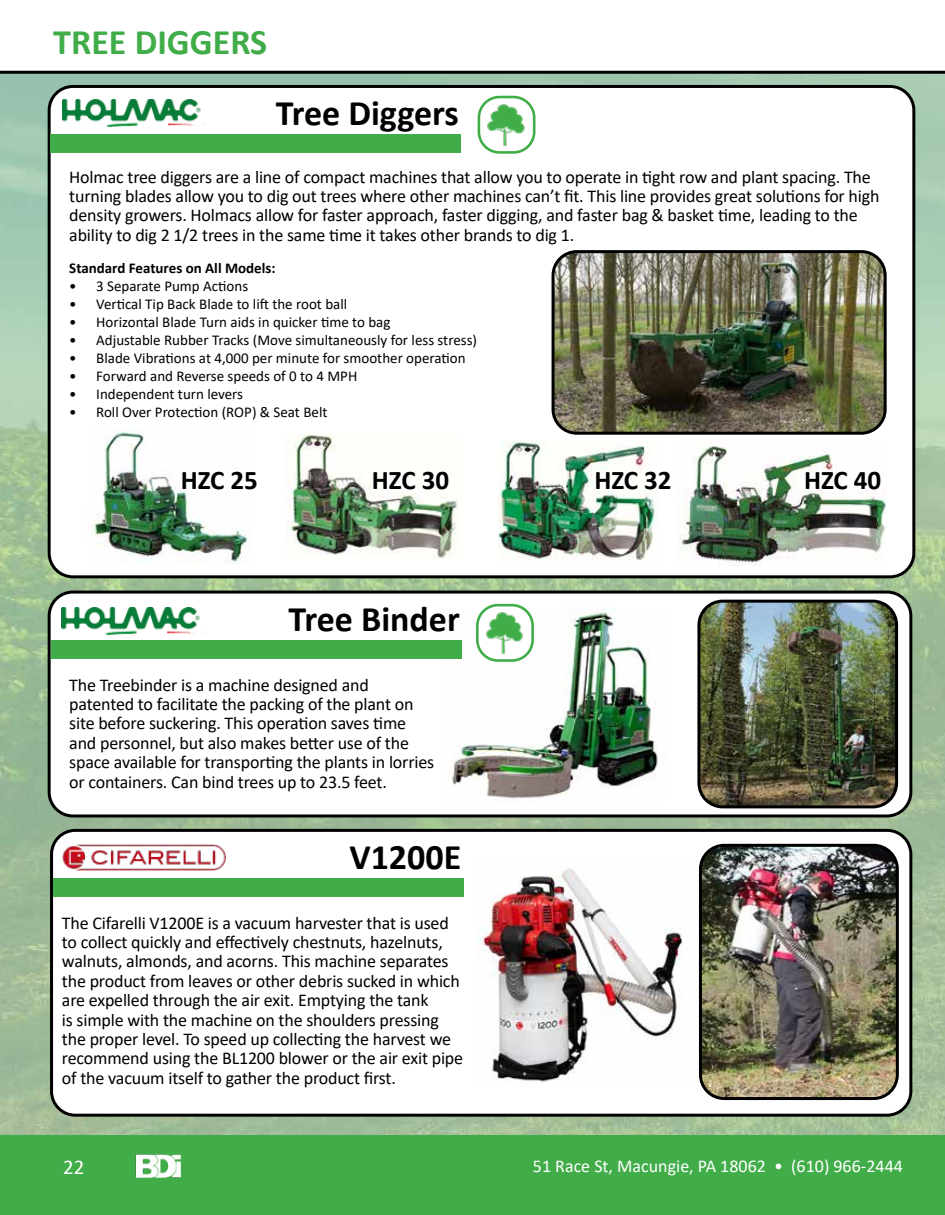
<style>
.page{position:relative;width:945px;height:1215px;background:#fff}
.page>*{position:absolute;margin:0;border:0;box-sizing:border-box;transform-origin:0 0}
.t1{font:700 36px "Calibri";color:#000}
.t2{font:700 36px "Calibri";color:#41ad49}
.t3{font:700 27px "Calibri";color:#000}
.t4{font:21px "Calibri";color:#fff}
.t5{font:18px/19.4px "Calibri";letter-spacing:-.01em;color:#000}
.t6{font:18px "Calibri";color:#fff}
.t7{font:15px "Calibri";color:#000}
.t8{font:700 15px "Calibri";color:#000}
</style>
<div class="page">
<img style="left:0;top:74px;width:945px;height:1062px">
<div style="left:49px;top:592px;width:862px;height:224px;background:#fff;border-radius:24px"></div>
<div style="left:48px;top:591px;width:864px;height:226px;border:3px solid #000;border-radius:24px"></div>
<div style="left:0;top:1136px;width:945px;height:79px;background:#41ad49"></div>
<hr style="left:0;top:71px;width:945px;height:3px;background:#000">
<div style="left:49px;top:86px;width:865px;height:491px;background:#fff;border-radius:24px"></div>
<div style="left:48px;top:85px;width:867px;height:493px;border:3px solid #000;border-radius:24px"></div>
<div style="left:51px;top:134px;width:410px;height:18px;background:#41ad49"></div>
<div style="left:478px;top:96px;width:57px;height:58px;border:3px solid #41ad49;border-radius:21px"></div>
<img style="left:62px;top:100px;width:142px;height:26px">
<img style="left:556px;top:254px;width:327px;height:177px">
<div style="left:552px;top:250px;width:335px;height:185px;border:3px solid #000;border-radius:24px"></div>
<div style="left:52px;top:830px;width:859px;height:285px;background:#fff;border-radius:24px"></div>
<div style="left:50px;top:829px;width:862px;height:288px;border:3px solid #000;border-radius:24px"></div>
<div style="left:53px;top:878px;width:411px;height:18px;background:#41ad49"></div>
<img style="left:486px;top:103px;width:41px;height:43px">
<img style="left:135px;top:1154px;width:47px;height:25px">
<img style="left:62px;top:844px;width:164px;height:27px">
<img style="left:476px;top:868px;width:207px;height:214px">
<img style="left:703px;top:848px;width:192px;height:248px">
<div style="left:699px;top:844px;width:200px;height:256px;border:3px solid #000;border-radius:24px"></div>
<img style="left:499px;top:440px;width:158px;height:120px">
<img style="left:679px;top:446px;width:207px;height:120px">
<img style="left:287px;top:435px;width:171px;height:124px">
<img style="left:93px;top:428px;width:156px;height:135px">
<img style="left:61px;top:608px;width:142px;height:26px">
<img style="left:451px;top:608px;width:207px;height:191px">
<img style="left:701px;top:602px;width:193px;height:204px">
<div style="left:697px;top:600px;width:201px;height:208px;border:3px solid #000;border-radius:24px"></div>
<svg style="left:477px;top:605px;width:56px;height:56px"></svg>
<div style="left:476px;top:604px;width:58px;height:58px;border:3px solid #41ad49;border-radius:21px"></div>
<img style="left:485px;top:611px;width:40px;height:43px">
<div style="left:52px;top:640px;width:410px;height:19px;background:#41ad49"></div>
<h1 class="t2" style="left:53px;top:17px;width:216px">TREE DIGGERS</h1>
<h1 class="t1" style="left:276px;top:87px;width:185px">Tree Diggers</h1>
<p class="t5" style="left:69px;top:167px;width:812px">Holmac tree diggers are a line of compact machines that allow you to operate in tight row and plant spacing. The turning blades allow you to dig out trees where other machines can’t fit. This line provides great solutions for high density growers. Holmacs allow for faster approach, faster digging, and faster bag &amp; basket time, leading to the ability to dig 2 1/2 trees in the same time it takes other brands to dig 1.</p>
<p class="t8" style="left:69px;top:257px;width:208px">Standard Features on All Models:</p>
<p class="t7" style="left:69px;top:276px;width:181px">• 3 Separate Pump Actions</p>
<p class="t7" style="left:69px;top:294px;width:280px">• Vertical Tip Back Blade to lift the root ball</p>
<p class="t7" style="left:69px;top:312px;width:323px">• Horizontal Blade Turn aids in quicker time to bag</p>
<p class="t7" style="left:69px;top:330px;width:409px">• Adjustable Rubber Tracks (Move simultaneously for less stress)</p>
<p class="t7" style="left:69px;top:348px;width:398px">• Blade Vibrations at 4,000 per minute for smoother operation</p>
<p class="t7" style="left:69px;top:366px;width:290px">• Forward and Reverse speeds of 0 to 4 MPH</p>
<p class="t7" style="left:69px;top:384px;width:175px">• Independent turn levers</p>
<p class="t7" style="left:69px;top:402px;width:260px">• Roll Over Protection (ROP) &amp; Seat Belt</p>
<h2 class="t3" style="left:181px;top:461px;width:79px">HZC 25</h2>
<h2 class="t3" style="left:372px;top:461px;width:79px">HZC 30</h2>
<h2 class="t3" style="left:594px;top:461px;width:79px">HZC 32</h2>
<h2 class="t3" style="left:804px;top:461px;width:79px">HZC 40</h2>
<h1 class="t1" style="left:288px;top:593px;width:173px">Tree Binder</h1>
<p class="t5" style="left:69px;top:675px;width:366px">The Treebinder is a machine designed and patented to facilitate the packing of the plant on site before suckering. This operation saves time and personnel, but also makes better use of the space available for transporting the plants in lorries or containers. Can bind trees up to 23.5 feet.</p>
<h1 class="t1" style="left:349px;top:831px;width:113px">V1200E</h1>
<p class="t5" style="left:62px;top:912px;width:403px">The Cifarelli V1200E is a vacuum harvester that is used to collect quickly and effectively chestnuts, hazelnuts, walnuts, almonds, and acorns. This machine separates the product from leaves or other debris sucked in which are expelled through the air exit. Emptying the tank<br>is simple with the machine on the shoulders pressing the proper level. To speed up collecting the harvest we recommend using the BL1200 blower or the air exit pipe of the vacuum itself to gather the product first.</p>
<p class="t4" style="left:63px;top:1153px;width:23px">22</p>
<p class="t6" style="left:533px;top:1154px;width:371px">51 Race St, Macungie, PA 18062 • (610) 966-2444</p>
</div>
